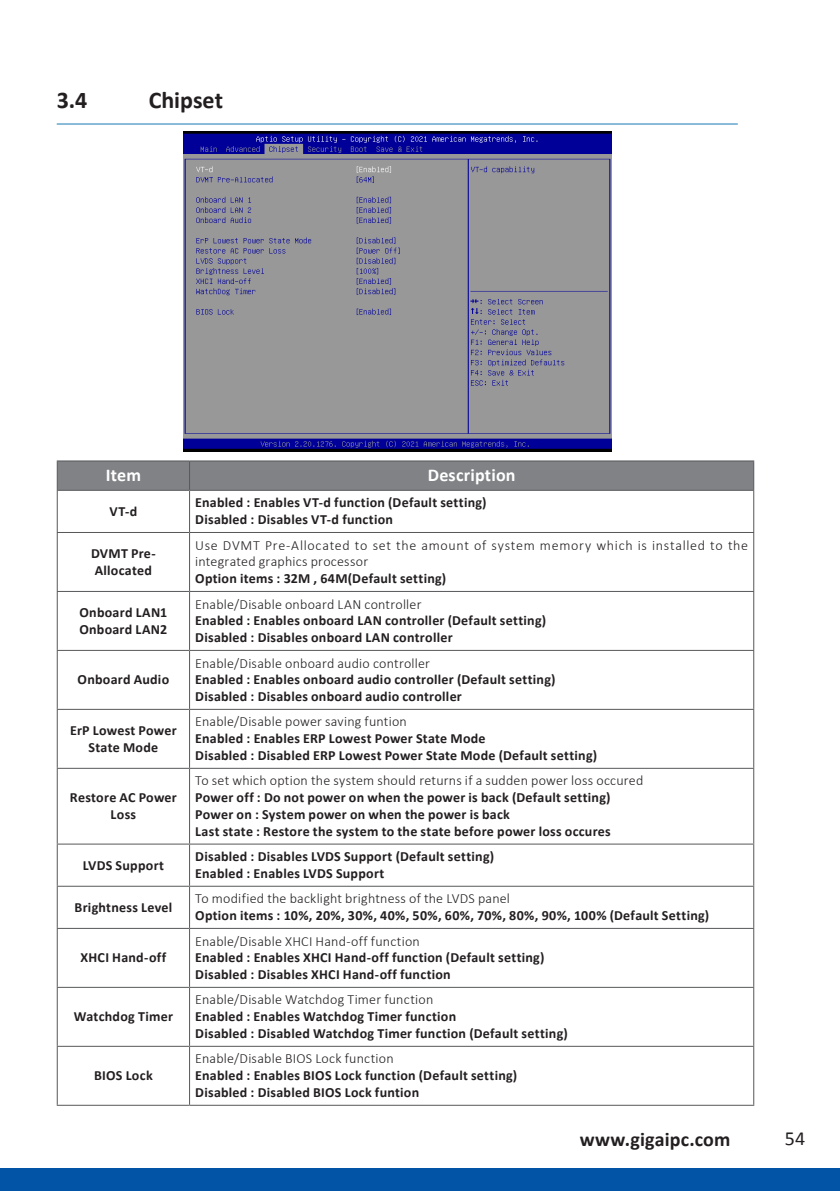
<style>
.page{position:relative;width:840px;height:1191px;background:#fff}
.page>*{position:absolute;margin:0;border:0;box-sizing:border-box;transform-origin:0 0}
.Header01{font:700 24px "Calibri";color:#231f20}
.t1{font:700 20px "Calibri";letter-spacing:.005em;color:#231f20}
.t2{font:20px "Calibri";color:#231f20}
.Cell-HwInfo-Title-W{font:700 18px "Calibri";letter-spacing:.01em;color:#fff}
.P-Contents01{font:700 14px "Calibri";letter-spacing:.02em;color:#231f20}
.P-Contents01-2{font:300 14px "Calibri";letter-spacing:.015em;color:#231f20}
.Cell-HwInfo-Title-W-2{font:700 14px/16.8px "Calibri";letter-spacing:.02em;color:#231f20;text-align:center}
.P-Contents01-3{font:300 14px/16.8px "Calibri";letter-spacing:.045em;color:#231f20}
</style>
<div class="page">
<svg style="left:0;top:1168px;width:1px;height:23px"></svg>
<div style="left:1px;top:1168px;width:838px;height:23px;background:#0154a6"></div>
<hr style="left:57px;top:123px;width:680px;height:1px;background:#1779b0">
<svg style="left:58px;top:491px;width:694px;height:613px"></svg>
<hr style="left:189px;top:491px;width:1px;height:41px;background:#57585a">
<hr style="left:189px;top:533px;width:1px;height:58px;background:#57585a">
<hr style="left:189px;top:592px;width:1px;height:58px;background:#57585a">
<hr style="left:189px;top:651px;width:1px;height:58px;background:#57585a">
<hr style="left:189px;top:710px;width:1px;height:58px;background:#57585a">
<hr style="left:189px;top:769px;width:1px;height:74px;background:#57585a">
<hr style="left:189px;top:844px;width:1px;height:41px;background:#57585a">
<hr style="left:189px;top:886px;width:1px;height:42px;background:#57585a">
<hr style="left:189px;top:929px;width:1px;height:57px;background:#57585a">
<hr style="left:189px;top:987px;width:1px;height:58px;background:#57585a">
<hr style="left:189px;top:1046px;width:1px;height:58px;background:#57585a">
<hr style="left:57px;top:460px;width:132px;height:1px;background:#57585a">
<hr style="left:189px;top:460px;width:564px;height:1px;background:#57585a">
<div style="left:57px;top:461px;width:696px;height:29px;background:#808285"></div>
<hr style="left:57px;top:490px;width:132px;height:1px;background:#57585a">
<hr style="left:57px;top:491px;width:1px;height:41px;background:#57585a">
<hr style="left:189px;top:490px;width:564px;height:1px;background:#57585a">
<hr style="left:752px;top:491px;width:1px;height:41px;background:#57585a">
<hr style="left:57px;top:533px;width:1px;height:58px;background:#57585a">
<hr style="left:752px;top:533px;width:1px;height:58px;background:#57585a">
<hr style="left:57px;top:592px;width:1px;height:58px;background:#57585a">
<hr style="left:752px;top:592px;width:1px;height:58px;background:#57585a">
<hr style="left:57px;top:651px;width:1px;height:58px;background:#57585a">
<hr style="left:752px;top:651px;width:1px;height:58px;background:#57585a">
<hr style="left:57px;top:710px;width:1px;height:58px;background:#57585a">
<hr style="left:752px;top:710px;width:1px;height:58px;background:#57585a">
<hr style="left:57px;top:769px;width:1px;height:74px;background:#57585a">
<hr style="left:752px;top:769px;width:1px;height:74px;background:#57585a">
<hr style="left:57px;top:844px;width:1px;height:41px;background:#57585a">
<hr style="left:752px;top:844px;width:1px;height:41px;background:#57585a">
<hr style="left:57px;top:886px;width:1px;height:42px;background:#57585a">
<hr style="left:752px;top:886px;width:1px;height:42px;background:#57585a">
<hr style="left:57px;top:929px;width:1px;height:57px;background:#57585a">
<hr style="left:752px;top:929px;width:1px;height:57px;background:#57585a">
<hr style="left:57px;top:987px;width:1px;height:58px;background:#57585a">
<hr style="left:752px;top:987px;width:1px;height:58px;background:#57585a">
<hr style="left:57px;top:1046px;width:1px;height:58px;background:#57585a">
<hr style="left:752px;top:1046px;width:1px;height:58px;background:#57585a">
<hr style="left:57px;top:532px;width:132px;height:1px;background:#57585a">
<hr style="left:57px;top:591px;width:132px;height:1px;background:#57585a">
<hr style="left:57px;top:650px;width:132px;height:1px;background:#57585a">
<hr style="left:57px;top:709px;width:132px;height:1px;background:#57585a">
<hr style="left:57px;top:768px;width:132px;height:1px;background:#57585a">
<hr style="left:57px;top:843px;width:132px;height:1px;background:#57585a">
<hr style="left:57px;top:885px;width:132px;height:1px;background:#57585a">
<hr style="left:57px;top:928px;width:132px;height:1px;background:#57585a">
<hr style="left:57px;top:986px;width:132px;height:1px;background:#57585a">
<hr style="left:57px;top:1045px;width:132px;height:1px;background:#57585a">
<hr style="left:57px;top:1104px;width:132px;height:1px;background:#57585a">
<hr style="left:189px;top:532px;width:564px;height:1px;background:#57585a">
<hr style="left:189px;top:591px;width:564px;height:1px;background:#57585a">
<hr style="left:189px;top:650px;width:564px;height:1px;background:#57585a">
<hr style="left:189px;top:709px;width:564px;height:1px;background:#57585a">
<hr style="left:189px;top:768px;width:564px;height:1px;background:#57585a">
<hr style="left:189px;top:843px;width:564px;height:1px;background:#57585a">
<hr style="left:189px;top:885px;width:564px;height:1px;background:#57585a">
<hr style="left:189px;top:928px;width:564px;height:1px;background:#57585a">
<hr style="left:189px;top:986px;width:564px;height:1px;background:#57585a">
<hr style="left:189px;top:1045px;width:564px;height:1px;background:#57585a">
<hr style="left:189px;top:1104px;width:564px;height:1px;background:#57585a">
<img style="left:183px;top:131px;width:427px;height:321px">
<p class="Header01" style="left:57px;top:85px;width:32px">3.4</p>
<p class="Header01" style="left:149px;top:85px;width:76px">Chipset</p>
<p class="Cell-HwInfo-Title-W" style="left:106px;top:464px;width:37px">Item</p>
<p class="Cell-HwInfo-Title-W" style="left:427px;top:464px;width:89px">Description</p>
<p class="P-Contents01" style="left:109px;top:502px;width:29px">VT-d</p>
<p class="P-Contents01" style="left:195px;top:494px;width:293px">Enabled : Enables VT-d function (Default setting)</p>
<p class="P-Contents01" style="left:195px;top:510px;width:199px">Disabled : Disables VT-d function</p>
<p class="Cell-HwInfo-Title-W-2" style="left:91px;top:545px;width:66px;text-align:left">DVMT Pre-<br>Allocated</p>
<p class="P-Contents01-3" style="left:195px;top:536px;width:554px">Use DVMT Pre-Allocated to set the amount of system memory which is installed to the integrated graphics processor</p>
<p class="P-Contents01" style="left:195px;top:569px;width:252px">Option items : 32M , 64M(Default setting)</p>
<p class="Cell-HwInfo-Title-W-2" style="left:79px;top:604px;width:89px">Onboard LAN1</p>
<p class="Cell-HwInfo-Title-W-2" style="left:79px;top:620px;width:89px">Onboard LAN2</p>
<p class="P-Contents01-2" style="left:195px;top:595px;width:228px">Enable/Disable onboard LAN controller</p>
<p class="P-Contents01" style="left:195px;top:612px;width:352px">Enabled : Enables onboard LAN controller (Default setting)</p>
<p class="P-Contents01" style="left:195px;top:628px;width:259px">Disabled : Disables onboard LAN controller</p>
<p class="Cell-HwInfo-Title-W-2" style="left:78px;top:671px;width:93px">Onboard Audio</p>
<p class="Cell-HwInfo-Title-W-2" style="left:70px;top:722px;width:108px">ErP Lowest Power<br>State Mode</p>
<p class="Cell-HwInfo-Title-W-2" style="left:70px;top:789px;width:108px">Restore AC Power<br>Loss</p>
<p class="Cell-HwInfo-Title-W-2" style="left:83px;top:856px;width:83px">LVDS Support</p>
<p class="Cell-HwInfo-Title-W-2" style="left:74px;top:898px;width:99px">Brightness Level</p>
<p class="Cell-HwInfo-Title-W-2" style="left:80px;top:949px;width:87px">XHCI Hand-off</p>
<p class="Cell-HwInfo-Title-W-2" style="left:74px;top:1008px;width:101px">Watchdog Timer</p>
<p class="Cell-HwInfo-Title-W-2" style="left:94px;top:1067px;width:60px">BIOS Lock</p>
<p class="P-Contents01-2" style="left:195px;top:654px;width:236px">Enable/Disable onboard audio controller</p>
<p class="P-Contents01" style="left:195px;top:670px;width:361px">Enabled : Enables onboard audio controller (Default setting)</p>
<p class="P-Contents01" style="left:195px;top:687px;width:268px">Disabled : Disables onboard audio controller</p>
<p class="P-Contents01-2" style="left:195px;top:713px;width:213px">Enable/Disable power saving funtion</p>
<p class="P-Contents01" style="left:195px;top:729px;width:292px">Enabled : Enables ERP Lowest Power State Mode</p>
<p class="P-Contents01" style="left:195px;top:746px;width:403px">Disabled : Disabled ERP Lowest Power State Mode (Default setting)</p>
<p class="P-Contents01-2" style="left:195px;top:772px;width:449px">To set which option the system should returns if a sudden power loss occured</p>
<p class="P-Contents01" style="left:195px;top:788px;width:416px">Power off : Do not power on when the power is back (Default setting)</p>
<p class="P-Contents01" style="left:195px;top:805px;width:316px">Power on : System power on when the power is back</p>
<p class="P-Contents01" style="left:195px;top:822px;width:417px">Last state : Restore the system to the state before power loss occures</p>
<p class="P-Contents01" style="left:195px;top:847px;width:300px">Disabled : Disables LVDS Support (Default setting)</p>
<p class="P-Contents01" style="left:195px;top:864px;width:191px">Enabled : Enables LVDS Support</p>
<p class="P-Contents01-2" style="left:195px;top:890px;width:316px">To modified the backlight brightness of the LVDS panel</p>
<p class="P-Contents01" style="left:195px;top:906px;width:515px">Option items : 10%, 20%, 30%, 40%, 50%, 60%, 70%, 80%, 90%, 100% (Default Setting)</p>
<p class="P-Contents01-2" style="left:195px;top:932px;width:226px">Enable/Disable XHCI Hand-off function</p>
<p class="P-Contents01" style="left:195px;top:948px;width:350px">Enabled : Enables XHCI Hand-off function (Default setting)</p>
<p class="P-Contents01" style="left:195px;top:965px;width:257px">Disabled : Disables XHCI Hand-off function</p>
<p class="P-Contents01-2" style="left:195px;top:991px;width:239px">Enable/Disable Watchdog Timer function</p>
<p class="P-Contents01" style="left:195px;top:1007px;width:262px">Enabled : Enables Watchdog Timer function</p>
<p class="P-Contents01" style="left:195px;top:1024px;width:374px">Disabled : Disabled Watchdog Timer function (Default setting)</p>
<p class="P-Contents01-2" style="left:195px;top:1050px;width:200px">Enable/Disable BIOS Lock function</p>
<p class="P-Contents01" style="left:195px;top:1066px;width:323px">Enabled : Enables BIOS Lock function (Default setting)</p>
<p class="P-Contents01" style="left:195px;top:1083px;width:225px">Disabled : Disabled BIOS Lock funtion</p>
<h2 class="t1" style="left:579px;top:1126px;width:152px">www.gigaipc.com</h2>
<h2 class="t2" style="left:784px;top:1125px;width:22px">54</h2>
</div>
